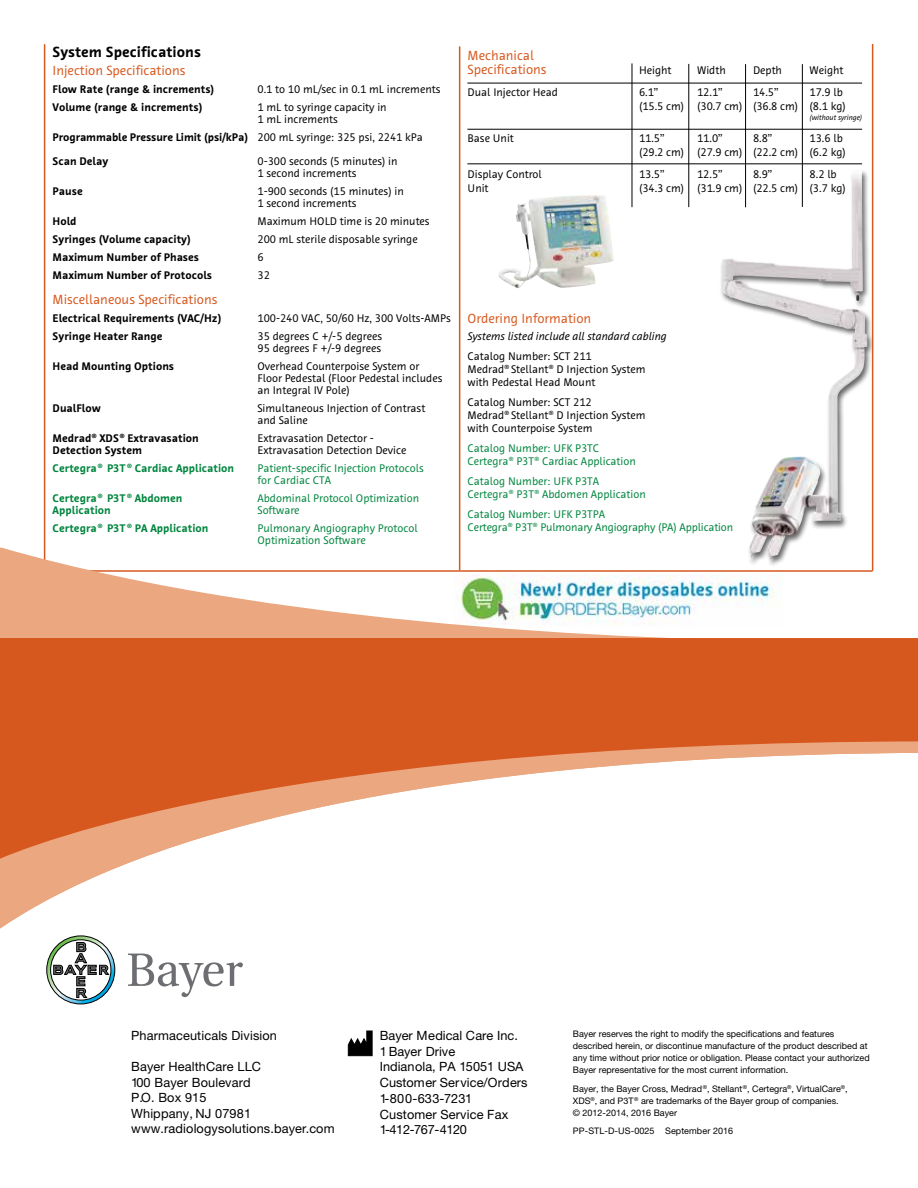
<style>
.page{position:relative;width:918px;height:1188px;background:#fff}
.page>*{position:absolute;margin:0;border:0;box-sizing:border-box;transform-origin:0 0}
.t1{font:700 15px "Bayer Sans";color:#000}
.t2{font:13.5px/14.2px "Bayer Sans";color:#d7581e}
.t3{font:12.75px/15.8px "Helvetica Neue LT Std";letter-spacing:.01em;color:#000}
.t4{font:11.25px/12px "Bayer Sans";color:#000}
.t5{font:700 11.25px/24px "Bayer Sans";color:#000}
.t6{font:11.25px/12.8px "Bayer Sans";color:#00853e}
.t7{font:700 11.25px "Bayer Sans";color:#00853e}
.t8{font:italic 11.25px "Bayer Sans";color:#000}
.t9{font:9px/12px "Helvetica Neue LT Std";color:#000}
.t10{font:italic 7.5px "Bayer Sans";color:#000}
.s1{font-weight:400}
</style>
<div class="page">
<hr style="left:467px;top:129px;width:395px;height:1px;background:#000">
<hr style="left:467px;top:83px;width:395px;height:1px;background:#000">
<hr style="left:467px;top:163px;width:395px;height:1px;background:#000">
<img style="left:516px;top:195px;width:68px;height:82px">
<hr style="left:44px;top:44px;width:1px;height:527px;background:#d7581e">
<hr style="left:459px;top:46px;width:1px;height:524px;background:#d7581e">
<hr style="left:632px;top:63px;width:1px;height:144px;background:#000">
<hr style="left:688px;top:64px;width:1px;height:143px;background:#000">
<hr style="left:745px;top:64px;width:1px;height:143px;background:#000">
<hr style="left:802px;top:64px;width:1px;height:143px;background:#000">
<div style="left:720px;top:170px;width:154px;height:397px;background:#000;opacity:.6"></div>
<img style="left:722px;top:171px;width:134px;height:377px">
<hr style="left:872px;top:44px;width:1px;height:527px;background:#d7581e">
<svg style="left:348px;top:1031px;width:24px;height:25px"></svg>
<svg style="left:128px;top:954px;width:115px;height:43px"></svg>
<svg style="left:47px;top:936px;width:68px;height:68px"></svg>
<svg style="left:0;top:864px;width:126px;height:65px"></svg>
<svg style="left:0;top:548px;width:874px;height:90px"></svg>
<svg style="left:0;top:638px;width:918px;height:226px;fill:#d7581e"></svg>
<h1 class="t1" style="left:53px;top:42px;width:150px">System Specifications</h1>
<p class="t2" style="left:53px;top:63px;width:134px">Injection Specifications</p>
<p class="t5" style="left:53px;top:77px;width:163px">Flow Rate (range &amp; increments)</p>
<p class="t4" style="left:258px;top:83px;width:185px">0.1 to 10 mL/sec in 0.1 mL increments</p>
<p class="t5" style="left:53px;top:95px;width:151px">Volume (range &amp; increments)</p>
<p class="t4" style="left:258px;top:101px;width:131px">1 mL to syringe capacity in<br>1 mL increments</p>
<p class="t5" style="left:53px;top:125px;width:372px">Programmable Pressure Limit (psi/kPa) <span class="s1">200 mL syringe: 325 psi, 2241 kPa<br></span>Scan Delay</p>
<p class="t4" style="left:258px;top:155px;width:142px">0-300 seconds (5 minutes) in<br>1 second increments</p>
<p class="t5" style="left:53px;top:179px;width:32px">Pause</p>
<p class="t4" style="left:258px;top:185px;width:148px">1-900 seconds (15 minutes) in<br>1 second increments</p>
<p class="t5" style="left:53px;top:209px;width:25px">Hold</p>
<p class="t4" style="left:258px;top:215px;width:174px">Maximum HOLD time is 20 minutes</p>
<p class="t5" style="left:53px;top:227px;width:140px">Syringes (Volume capacity)</p>
<p class="t4" style="left:258px;top:233px;width:162px">200 mL sterile disposable syringe</p>
<p class="t5" style="left:53px;top:245px;width:148px">Maximum Number of Phases</p>
<p class="t4" style="left:258px;top:251px;width:8px">6</p>
<p class="t5" style="left:53px;top:263px;width:161px">Maximum Number of Protocols</p>
<p class="t4" style="left:258px;top:269px;width:14px">32</p>
<p class="t2" style="left:53px;top:292px;width:166px">Miscellaneous Specifications</p>
<p class="t5" style="left:53px;top:306px;width:170px">Electrical Requirements (VAC/Hz)</p>
<p class="t4" style="left:258px;top:312px;width:195px">100-240 VAC, 50/60 Hz, 300 Volts-AMPs</p>
<p class="t5" style="left:53px;top:324px;width:111px">Syringe Heater Range</p>
<p class="t4" style="left:258px;top:330px;width:126px">35 degrees C +/-5 degrees<br>95 degrees F +/-9 degrees</p>
<p class="t5" style="left:53px;top:354px;width:123px">Head Mounting Options</p>
<p class="t4" style="left:258px;top:360px;width:186px">Overhead Counterpoise System or<br>Floor Pedestal (Floor Pedestal includes an Integral IV Pole)</p>
<p class="t5" style="left:53px;top:396px;width:50px">DualFlow</p>
<p class="t4" style="left:258px;top:402px;width:169px">Simultaneous Injection of Contrast and Saline</p>
<p class="t5" style="left:53px;top:426px;width:148px">Medrad® XDS® Extravasation</p>
<p class="t4" style="left:258px;top:432px;width:118px">Extravasation Detector -</p>
<p class="t5" style="left:53px;top:438px;width:91px">Detection System</p>
<p class="t4" style="left:258px;top:444px;width:150px">Extravasation Detection Device</p>
<p class="t7" style="left:53px;top:461px;width:183px">Certegra® P3T® Cardiac Application</p>
<p class="t6" style="left:258px;top:462px;width:168px;line-height:12px">Patient-specific Injection Protocols for Cardiac CTA</p>
<p class="t7" style="left:53px;top:491px;width:131px">Certegra® P3T® Abdomen</p>
<p class="t6" style="left:258px;top:492px;width:163px">Abdominal Protocol Optimization</p>
<p class="t7" style="left:53px;top:503px;width:60px">Application</p>
<p class="t6" style="left:258px;top:504px;width:44px">Software</p>
<p class="t7" style="left:53px;top:521px;width:157px">Certegra® P3T® PA Application</p>
<p class="t6" style="left:258px;top:522px;width:162px;line-height:12px">Pulmonary Angiography Protocol<br>Optimization Software</p>
<p class="t2" style="left:468px;top:48px;width:81px">Mechanical<br>Specifications</p>
<p class="t4" style="left:639px;top:64px;width:34px">Height</p>
<p class="t4" style="left:697px;top:64px;width:30px">Width</p>
<p class="t4" style="left:753px;top:64px;width:31px">Depth</p>
<p class="t4" style="left:810px;top:64px;width:35px">Weight</p>
<p class="t4" style="left:468px;top:86px;width:92px">Dual Injector Head</p>
<p class="t4" style="left:639px;top:86px;width:21px">6.1”</p>
<p class="t4" style="left:697px;top:86px;width:27px">12.1”</p>
<p class="t4" style="left:753px;top:86px;width:27px">14.5”</p>
<p class="t4" style="left:639px;top:85px;width:208px;line-height:14.2px;text-align:right">17.9 lb<br>(15.5 cm) (30.7 cm) (36.8 cm) (8.1 kg)</p>
<p class="t10" style="left:810px;top:113px;width:54px">(without syringe)</p>
<p class="t4" style="left:468px;top:132px;width:48px">Base Unit</p>
<p class="t4" style="left:639px;top:132px;width:27px">11.5”</p>
<p class="t4" style="left:697px;top:132px;width:27px">11.0”</p>
<p class="t4" style="left:753px;top:132px;width:21px">8.8”</p>
<p class="t4" style="left:639px;top:131px;width:208px;line-height:14.2px;text-align:right">13.6 lb<br>(29.2 cm) (27.9 cm) (22.2 cm) (6.2 kg)</p>
<p class="t4" style="left:468px;top:168px;width:76px">Display Control</p>
<p class="t4" style="left:639px;top:168px;width:27px">13.5”</p>
<p class="t4" style="left:697px;top:168px;width:27px">12.5”</p>
<p class="t4" style="left:753px;top:168px;width:21px">8.9”</p>
<p class="t4" style="left:810px;top:168px;width:29px">8.2 lb</p>
<p class="t4" style="left:468px;top:183px;width:23px">Unit</p>
<p class="t4" style="left:639px;top:183px;width:208px">(34.3 cm) (31.9 cm) (22.5 cm) (3.7 kg)</p>
<p class="t2" style="left:468px;top:311px;width:125px">Ordering Information</p>
<p class="t8" style="left:468px;top:329px;width:201px">Systems listed include all standard cabling</p>
<p class="t4" style="left:468px;top:350px;width:180px;line-height:12.8px">Catalog Number: SCT 211<br>Medrad® Stellant® D Injection System with Pedestal Head Mount</p>
<p class="t4" style="left:468px;top:396px;width:180px;line-height:12.8px">Catalog Number: SCT 212<br>Medrad® Stellant® D Injection System with Counterpoise System</p>
<p class="t6" style="left:468px;top:442px;width:170px">Catalog Number: UFK P3TC<br>Certegra® P3T® Cardiac Application</p>
<p class="t6" style="left:468px;top:475px;width:180px">Catalog Number: UFK P3TA<br>Certegra® P3T® Abdomen Application</p>
<p class="t6" style="left:468px;top:508px;width:267px">Catalog Number: UFK P3TPA<br>Certegra® P3T® Pulmonary Angiography (PA) Application</p>
<p class="t3" style="left:131px;top:1027px;width:147px">Pharmaceuticals Division</p>
<p class="t3" style="left:131px;top:1058px;width:131px;line-height:16.5px">Bayer HealthCare LLC<br>100 Bayer Boulevard</p>
<p class="t3" style="left:131px;top:1090px;width:205px;line-height:15.3px">P.O. Box 915<br>Whippany, NJ 07981 www.radiologysolutions.bayer.com</p>
<p class="t3" style="left:380px;top:1027px;width:149px">Bayer Medical Care Inc.<br>1Bayer Drive<br>Indianola, PA 15051 USA<br>Customer Service/Orders<br>1-800-633-7231<br>Customer Service Fax<br>1-412-767-4120</p>
<p class="t9" style="left:573px;top:1028px;width:298px">Bayer reserves the right to modify the specifications and features described herein, or discontinue manufacture of the product described at any time without prior notice or obligation. Please contact your authorized Bayer representative for the most current information.</p>
<p class="t9" style="left:573px;top:1082px;width:276px">Bayer, the Bayer Cross, Medrad<sup>®</sup>, Stellant<sup>®</sup>, Certegra<sup>®</sup>, VirtualCare<sup>®</sup>,<br>XDS<sup>®</sup>, and P3T<sup>®</sup> are trademarks of the Bayer group of companies. © 2012-2014, 2016 Bayer</p>
<p class="t9" style="left:573px;top:1125px;width:162px">PP-STL-D-US-0025 September 2016</p>
</div>
